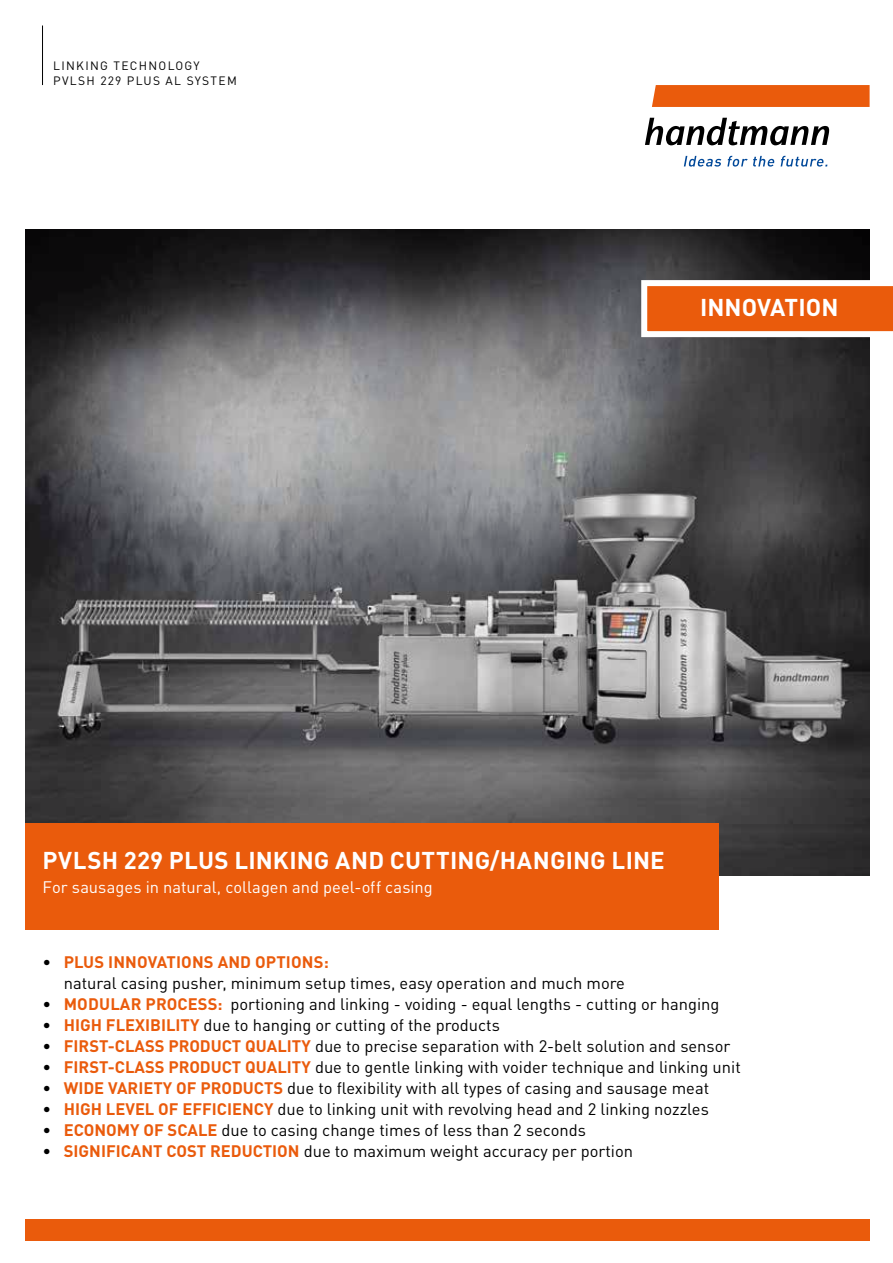
<style>
.page{position:relative;width:893px;height:1263px;background:#fff}
.page>*{position:absolute;margin:0;border:0;box-sizing:border-box;transform-origin:0 0}
.t1{font:700 24px "DIN Pro";letter-spacing:.005em;color:#fff}
.t2{font:16.5px/21px "DIN Pro";color:#000}
.t3{font:16.5px "DIN Pro";color:#fff}
.t4{font:12px/15px "DIN Pro";letter-spacing:.11em;color:#000}
.s1{font-weight:700;color:#ea5b0c}
</style>
<div class="page">
<img style="left:26px;top:230px;width:844px;height:645px">
<div style="left:26px;top:1219px;width:844px;height:21px;background:#ea5b0c"></div>
<hr style="left:42px;top:26px;width:1px;height:59px;background:#000">
<div style="left:26px;top:823px;width:693px;height:107px;background:#ea5b0c"></div>
<svg style="left:641px;top:280px;width:252px;height:57px"></svg>
<svg style="left:652px;top:85px;width:218px;height:22px;background:#ea5d0f"></svg>
<svg style="left:645px;top:118px;width:184px;height:27px"></svg>
<svg style="left:684px;top:156px;width:37px;height:11px"></svg>
<svg style="left:727px;top:156px;width:48px;height:11px"></svg>
<svg style="left:781px;top:156px;width:46px;height:11px"></svg>
<p class="t4" style="left:53px;top:57px;width:185px">LINKING TECHNOLOGY<br>PVLSH 229 PLUS AL SYSTEM</p>
<h1 class="t1" style="left:700px;top:287px;width:140px">INNOVATION</h1>
<h1 class="t1" style="left:43px;top:840px;width:623px">PVLSH 229 PLUS LINKING AND CUTTING/HANGING LINE</h1>
<p class="t3" style="left:43px;top:874px;width:392px">For sausages in natural, collagen and peel-off casing</p>
<p class="t2" style="left:64px;top:950px;width:563px;text-indent:-21px">• <span class="s1">PLUS INNOVATIONS AND OPTIONS:<br></span>natural casing pusher, minimum setup times, easy operation and much more</p>
<p class="t2" style="left:43px;top:992px;width:678px">• <span class="s1">MODULAR PROCESS:</span> portioning and linking - voiding - equal lengths - cutting or hanging ∙ <span class="s1">HIGH FLEXIBILITY</span> due to hanging or cutting of the products</p>
<p class="t2" style="left:43px;top:1034px;width:689px">• <span class="s1">FIRST-CLASS PRODUCT QUALITY</span> due to precise separation with 2-belt solution and sensor</p>
<p class="t2" style="left:43px;top:1055px;width:700px">• <span class="s1">FIRST-CLASS PRODUCT QUALITY</span> due to gentle linking with voider technique and linking unit</p>
<p class="t2" style="left:43px;top:1076px;width:668px">• <span class="s1">WIDE VARIETY OF PRODUCTS</span> due to flexibility with all types of casing and sausage meat</p>
<p class="t2" style="left:43px;top:1097px;width:668px">• <span class="s1">HIGH LEVEL OF EFFICIENCY</span> due to linking unit with revolving head and 2 linking nozzles</p>
<p class="t2" style="left:43px;top:1118px;width:545px">• <span class="s1">ECONOMY OF SCALE</span> due to casing change times of less than 2 seconds</p>
<p class="t2" style="left:43px;top:1139px;width:592px">• <span class="s1">SIGNIFICANT COST REDUCTION</span> due to maximum weight accuracy per portion</p>
</div>
